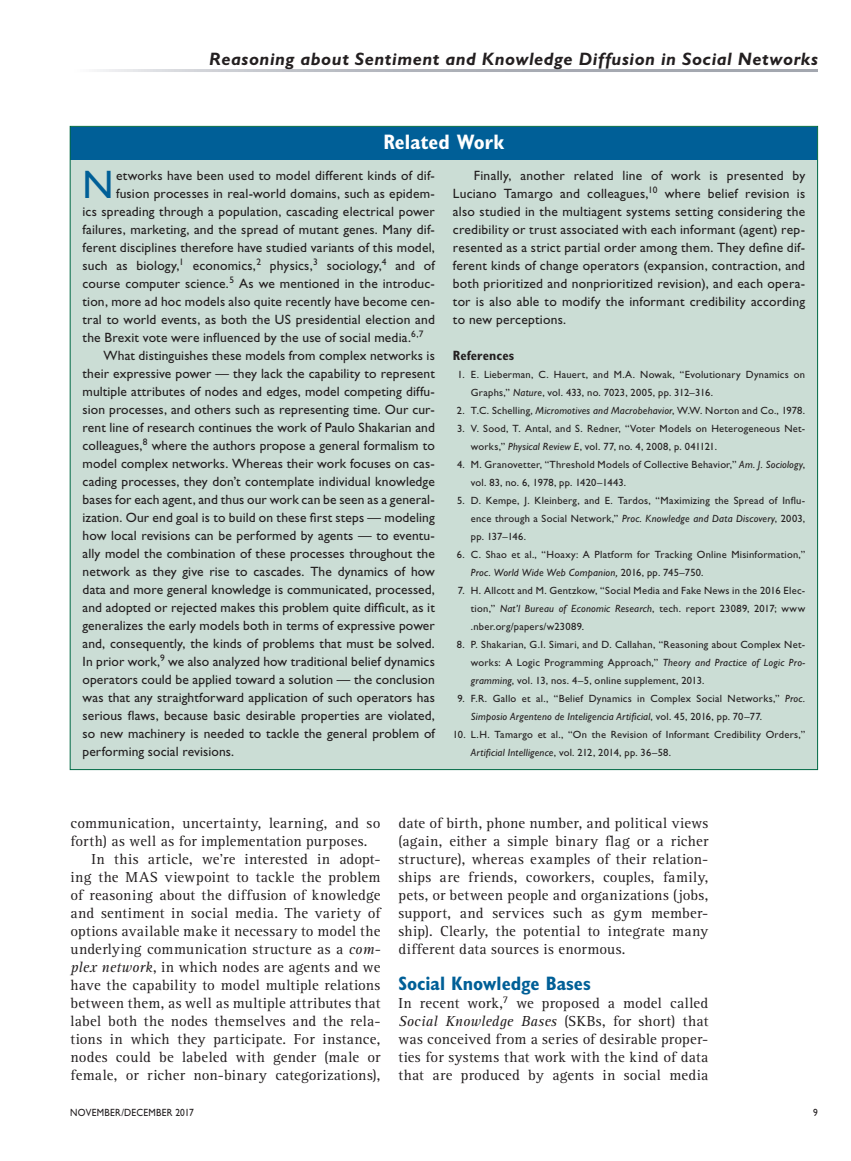
<style>
.page{position:relative;width:851px;height:1161px;background:#fff}
.page>*{position:absolute;margin:0;border:0;box-sizing:border-box;transform-origin:0 0}
.t1{font:39.9px "Gill Sans Std";color:#005f97}
.t2{font:700 condensed 21px "Gill Sans Std";color:#fff}
.t3{font:700 condensed 19.5px "Gill Sans Std";letter-spacing:-.005em;color:#005f97}
.t4{font:italic 700 18px "Gill Sans Std";letter-spacing:.03em;color:#231f20}
.t5{font:15px/18px "Rotis Serif Std";letter-spacing:.015em;color:#231f20;text-align:justify}
.t6{font:13.5px/18px "Gill Sans Std";letter-spacing:.01em;color:#231f20;text-align:justify}
.t7{font:700 condensed 13.5px "Gill Sans Std";letter-spacing:.01em;color:#231f20}
.t8{font:10.5px/18px "Gill Sans Std";letter-spacing:.02em;color:#231f20}
.t9{font:10.5px "Gill Sans Std";letter-spacing:.02em;color:#231f20;scale:.9 1}
.s1{font-style:italic}
</style>
<div class="page">
<div style="left:70px;top:126px;width:747px;height:644px;background:#cbddd5"></div>
<div style="left:70px;top:127px;width:747px;height:33px;background:#005f97"></div>
<h3 class="t4" style="left:209px;top:48px;width:610px">Reasoning about Sentiment and Knowledge Diffusion in Social Networks</h3>
<h2 class="t2" style="left:383px;top:129px;width:122px">Related Work</h2>
<h1 class="t1" style="left:82px;top:162px;width:33px">N</h1>
<p class="t6" style="left:116px;top:167px;width:320px">etworks have been used to model different kinds of dif-</p>
<p class="t6" style="left:116px;top:185px;width:320px">fusion processes in real-world domains, such as epidem-</p>
<p class="t6" style="left:83px;top:203px;width:354px">ics spreading through a population, cascading electrical power</p>
<p class="t6" style="left:83px;top:221px;width:354px">failures, marketing, and the spread of mutant genes. Many dif-</p>
<p class="t6" style="left:83px;top:239px;width:354px">ferent disciplines therefore have studied variants of this model,</p>
<p class="t6" style="left:83px;top:257px;width:354px">such as biology,<sup>1</sup> economics,<sup>2</sup> physics,<sup>3</sup> sociology,<sup>4</sup> and of</p>
<p class="t6" style="left:82px;top:275px;width:354px">course computer science.<sup>5</sup> As we mentioned in the introduc-</p>
<p class="t6" style="left:83px;top:293px;width:354px">tion, more ad hoc models also quite recently have become cen-</p>
<p class="t6" style="left:83px;top:311px;width:354px">tral to world events, as both the US presidential election and</p>
<p class="t6" style="left:83px;top:329px;width:342px">the Brexit vote were influenced by the use of social media.<sup>6,7</sup></p>
<p class="t6" style="left:104px;top:347px;width:333px">What distinguishes these models from complex networks is</p>
<p class="t6" style="left:82px;top:365px;width:354px">their expressive power — they lack the capability to represent</p>
<p class="t6" style="left:82px;top:383px;width:354px">multiple attributes of nodes and edges, model competing diffu-</p>
<p class="t6" style="left:82px;top:401px;width:354px">sion processes, and others such as representing time. Our cur-</p>
<p class="t6" style="left:82px;top:419px;width:354px">rent line of research continues the work of Paulo Shakarian and</p>
<p class="t6" style="left:82px;top:437px;width:354px">colleagues,<sup>8</sup> where the authors propose a general formalism to</p>
<p class="t6" style="left:83px;top:455px;width:354px">model complex networks. Whereas their work focuses on cas-</p>
<p class="t6" style="left:83px;top:473px;width:354px">cading processes, they don’t contemplate individual knowledge</p>
<p class="t6" style="left:83px;top:491px;width:354px">bases for each agent, and thus our work can be seen as a general-</p>
<p class="t6" style="left:83px;top:509px;width:354px">ization. Our end goal is to build on these first steps — modeling</p>
<p class="t6" style="left:83px;top:527px;width:354px">how local revisions can be performed by agents — to eventu-</p>
<p class="t6" style="left:83px;top:545px;width:354px">ally model the combination of these processes throughout the</p>
<p class="t6" style="left:83px;top:563px;width:354px">network as they give rise to cascades. The dynamics of how</p>
<p class="t6" style="left:83px;top:581px;width:354px">data and more general knowledge is communicated, processed,</p>
<p class="t6" style="left:83px;top:598px;width:354px">and adopted or rejected makes this problem quite difficult, as it</p>
<p class="t6" style="left:83px;top:616px;width:354px">generalizes the early models both in terms of expressive power</p>
<p class="t6" style="left:83px;top:634px;width:354px">and, consequently, the kinds of problems that must be solved.</p>
<p class="t6" style="left:83px;top:653px;width:354px">In prior work,<sup>9</sup> we also analyzed how traditional belief dynamics</p>
<p class="t6" style="left:82px;top:671px;width:354px">operators could be applied toward a solution — the conclusion</p>
<p class="t6" style="left:82px;top:689px;width:354px">was that any straightforward application of such operators has</p>
<p class="t6" style="left:82px;top:707px;width:354px">serious flaws, because basic desirable properties are violated,</p>
<p class="t6" style="left:82px;top:725px;width:354px">so new machinery is needed to tackle the general problem of</p>
<p class="t6" style="left:82px;top:743px;width:153px">performing social revisions.</p>
<p class="t6" style="left:453px;top:167px;width:354px;text-indent:21px">Finally, another related line of work is presented by Luciano Tamargo and colleagues,<sup>10</sup> where belief revision is also studied in the multiagent systems setting considering the credibility or trust associated with each informant (agent) rep&shy;resented as a strict partial order among them. They define dif&shy;ferent kinds of change operators (expansion, contraction, and both prioritized and nonprioritized revision), and each opera&shy;tor is also able to modify the informant credibility according to new perceptions.</p>
<p class="t7" style="left:453px;top:347px;width:63px">References</p>
<p class="t8" style="left:471px;top:366px;width:336px;text-indent:-13px">1. E. Lieberman, C. Hauert, and M.A. Nowak, “Evolutionary Dynamics on<br>Graphs,” <span class="s1">Nature</span>, vol. 433, no. 7023, 2005, pp. 312–316.</p>
<p class="t8" style="left:457px;top:402px;width:350px">2. T.C. Schelling, <span class="s1">Micromotives and Macrobehavior</span>, W.W. Norton and Co., 1978.</p>
<p class="t8" style="left:471px;top:420px;width:336px;text-indent:-14px">3. V. Sood, T. Antal, and S. Redner, “Voter Models on Heterogeneous Net&shy;works,” <span class="s1">Physical Review E</span>, vol. 77, no. 4, 2008, p. 041121.</p>
<p class="t8" style="left:471px;top:456px;width:336px;text-indent:-14px">4. M. Granovetter, “Threshold Models of Collective Behavior,” <span class="s1">Am. J. Sociology</span>, vol. 83, no. 6, 1978, pp. 1420–1443.</p>
<p class="t8" style="left:471px;top:492px;width:336px;text-align:justify;text-indent:-14px">5. D. Kempe, J. Kleinberg, and E. Tardos, “Maximizing the Spread of Influ&shy;ence through a Social Network,” <span class="s1">Proc. Knowledge and Data Discovery</span>, 2003, pp. 137–146.</p>
<p class="t8" style="left:471px;top:545px;width:336px;text-indent:-14px">6. C. Shao et al., “Hoaxy: A Platform for Tracking Online Misinformation,”<br><span class="s1">Proc. World Wide Web Companion,</span> 2016, pp. 745–750.</p>
<p class="t8" style="left:471px;top:581px;width:336px;text-align:justify;text-indent:-13px">7. H. Allcott and M. Gentzkow, “Social Media and Fake News in the 2016 Elec&shy;tion,” <span class="s1">Nat’l Bureau of Economic Research</span>, tech. report 23089, 2017; www .nber.org/papers/w23089.</p>
<p class="t8" style="left:471px;top:635px;width:336px;text-align:justify;text-indent:-14px">8. P. Shakarian, G.I. Simari, and D. Callahan, “Reasoning about Complex Net&shy;works: A Logic Programming Approach,” <span class="s1">Theory and Practice of Logic Pro&shy;gramming</span>, vol. 13, nos. 4–5, online supplement, 2013.</p>
<p class="t8" style="left:471px;top:689px;width:336px;text-indent:-13px">9. F.R. Gallo et al., “Belief Dynamics in Complex Social Networks,” <span class="s1">Proc.<br>Simposio Argenteno de Inteligencia Artificial</span>, vol. 45, 2016, pp. 70–77.</p>
<p class="t8" style="left:471px;top:725px;width:336px;text-indent:-18px">10. L.H. Tamargo et al., “On the Revision of Informant Credibility Orders,”<br><span class="s1">Artificial Intelligence</span>, vol. 212, 2014, pp. 36–58.</p>
<p class="t5" style="left:70px;top:814px;width:311px">communication, uncertainty, learning, and so</p>
<p class="t5" style="left:70px;top:832px;width:298px">forth) as well as for implementation purposes.</p>
<p class="t5" style="left:92px;top:850px;width:290px">In this article, we’re interested in adopt-</p>
<p class="t5" style="left:70px;top:868px;width:311px">ing the MAS viewpoint to tackle the problem</p>
<p class="t5" style="left:70px;top:886px;width:311px">of reasoning about the diffusion of knowledge</p>
<p class="t5" style="left:70px;top:904px;width:311px">and sentiment in social media. The variety of</p>
<p class="t5" style="left:70px;top:922px;width:311px">options available make it necessary to model the</p>
<p class="t5" style="left:70px;top:940px;width:311px">underlying communication structure as a <span class="s1">com-</span></p>
<p class="t5" style="left:70px;top:958px;width:311px"><span class="s1">plex network</span>, in which nodes are agents and we</p>
<p class="t5" style="left:70px;top:976px;width:311px">have the capability to model multiple relations</p>
<p class="t5" style="left:70px;top:994px;width:311px">between them, as well as multiple attributes that</p>
<p class="t5" style="left:70px;top:1012px;width:311px">label both the nodes themselves and the rela-</p>
<p class="t5" style="left:70px;top:1030px;width:311px">tions in which they participate. For instance,</p>
<p class="t5" style="left:70px;top:1048px;width:311px">nodes could be labeled with gender (male or</p>
<p class="t5" style="left:70px;top:1066px;width:311px">female, or richer non-binary categorizations),</p>
<p class="t5" style="left:398px;top:814px;width:311px">date of birth, phone number, and political views (again, either a simple binary flag or a richer structure), whereas examples of their relation&shy;ships are friends, coworkers, couples, family, pets, or between people and organizations (jobs, support, and services such as gym member&shy;ship). Clearly, the potential to integrate many different data sources is enormous.</p>
<h3 class="t3" style="left:398px;top:972px;width:194px">Social Knowledge Bases</h3>
<p class="t5" style="left:398px;top:994px;width:311px">In recent work,<sup>7</sup> we proposed a model called <span class="s1">Social Knowledge Bases</span> (SKBs, for short) that was conceived from a series of desirable proper&shy;ties for systems that work with the kind of data that are produced by agents in social media</p>
<p class="t9" style="left:70px;top:1106px;width:139px">NOVEMBER/DECEMBER 2017</p>
<p class="t9" style="left:813px;top:1106px;width:7px">9</p>
</div>
